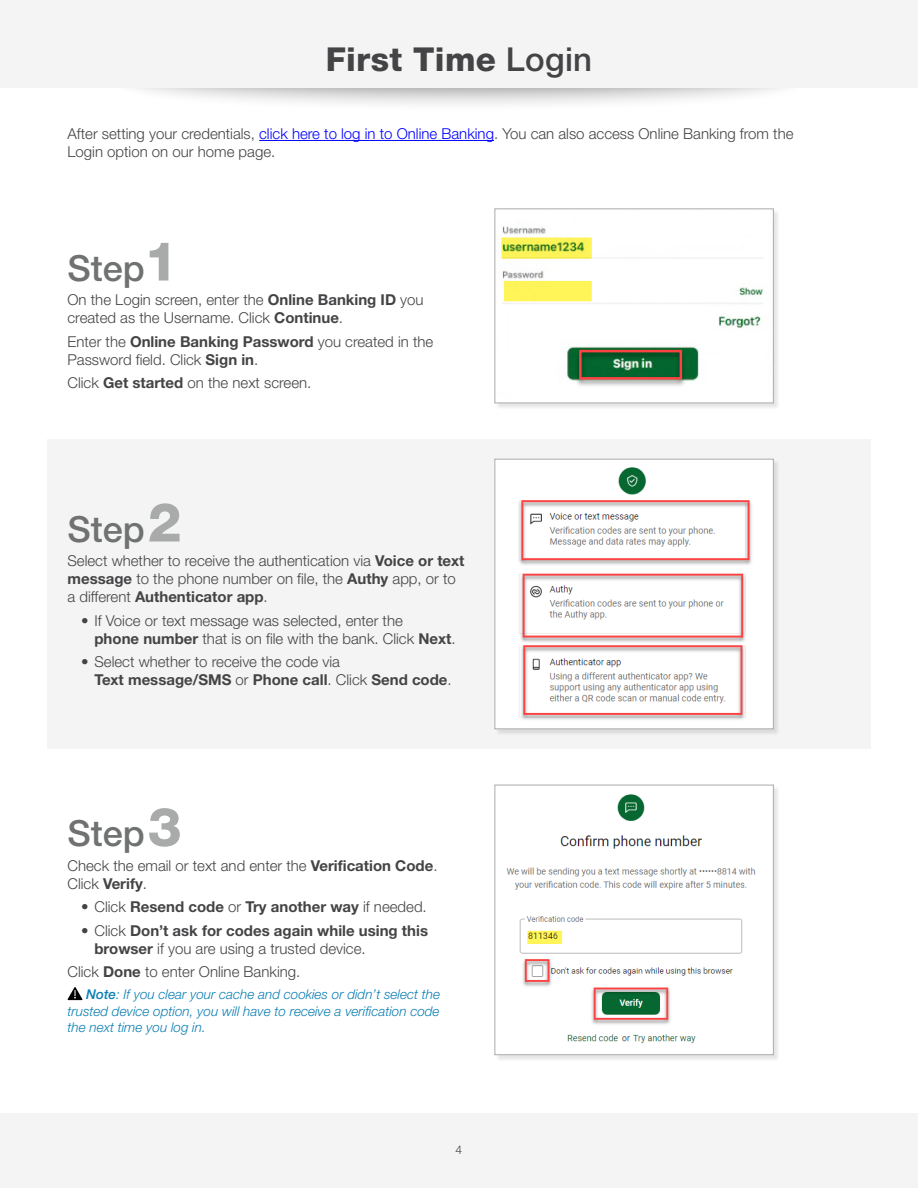
<style>
.page{position:relative;width:918px;height:1188px;background:#fff}
.page>*{position:absolute;margin:0;border:0;box-sizing:border-box;transform-origin:0 0}
.t1{font:500 36px "Helvetica Neue LT Std";color:#707272}
.t2{font:800 33px "Helvetica Neue LT Std";letter-spacing:.01em;color:#444446}
.t3{font:300 15px/18px "Helvetica Neue LT Std";color:#444446}
.t4{font:700 15px/18px "Helvetica Neue LT Std";color:#444446}
.t5{font:italic 300 13.5px/16.5px "Helvetica Neue LT Std";color:#0d7fb4;text-align:justify}
.t6{font:300 12px "Helvetica Neue LT Std";color:#444446}
.s1{font-weight:500}
.s2{color:#00f}
.s3{font-weight:800;font-size:54px;color:#a9aaaa}
.s4{font-weight:700}
.s5{font-weight:300}
</style>
<div class="page">
<div style="left:0;top:1113px;width:918px;height:75px;background:#f4f4f4"></div>
<div style="left:98px;top:6px;width:722px;height:107px;background:#000;opacity:.4"></div>
<div style="left:0;top:0;width:918px;height:88px;background:#f4f4f4"></div>
<div style="left:47px;top:439px;width:824px;height:310px;background:#f4f4f4"></div>
<hr style="left:259px;top:140px;width:235px;height:1px;background:#00f">
<div style="left:496px;top:786px;width:284px;height:276px;background:#000;opacity:.1"></div>
<img style="left:497px;top:787px;width:275px;height:266px">
<div style="left:495px;top:785px;width:279px;height:270px;border:1px solid #a9aaaa"></div>
<div style="left:496px;top:460px;width:284px;height:276px;background:#000;opacity:.1"></div>
<img style="left:497px;top:461px;width:275px;height:266px">
<div style="left:495px;top:459px;width:279px;height:270px;border:1px solid #a9aaaa"></div>
<svg style="left:68px;top:987px;width:15px;height:13px"></svg>
<div style="left:496px;top:209px;width:284px;height:201px;background:#000;opacity:.1"></div>
<img style="left:497px;top:211px;width:275px;height:190px">
<div style="left:495px;top:209px;width:279px;height:194px;border:1px solid #a9aaaa"></div>
<h2 class="t2" style="left:326px;top:39px;width:268px">First Time <span class="s1">Login</span></h2>
<p class="t3" style="left:68px;top:124px;width:728px">After setting your credentials, <span class="s2">click here to log in to Online Banking</span>. You can also access Online Banking from the<br>Login option on our home page.</p>
<h1 class="t1" style="left:68px;top:246px;width:112px">Step <span class="s3">1</span></h1>
<p class="t3" style="left:68px;top:291px;width:358px">On the Login screen, enter the <span class="s4">Online Banking ID</span> you created as the Username. Click <span class="s4">Continue</span>.</p>
<p class="t3" style="left:68px;top:332px;width:367px">Enter the <span class="s4">Online Banking Password</span> you created in the<br>Password field. Click <span class="s4">Sign in</span>.</p>
<p class="t3" style="left:68px;top:373px;width:243px">Click <span class="s4">Get started</span> on the next screen.</p>
<h1 class="t1" style="left:68px;top:507px;width:116px">Step <span class="s3">2</span></h1>
<p class="t3" style="left:68px;top:552px;width:399px">Select whether to receive the authentication via <span class="s4">Voice or text message</span> to the phone number on file, the <span class="s4">Authy</span> app, or to a different <span class="s4">Authenticator app</span>.</p>
<p class="t3" style="left:94px;top:611px;width:360px;text-indent:-14px">• If Voice or text message was selected, enter the<br><span class="s4">phone number</span> that is on file with the bank. Click <span class="s4">Next</span>.</p>
<p class="t3" style="left:94px;top:652px;width:356px;text-indent:-14px">• Select whether to receive the code via<br><span class="s4">Text message/SMS</span> or <span class="s4">Phone call</span>. Click <span class="s4">Send code</span>.</p>
<h1 class="t1" style="left:68px;top:812px;width:116px">Step <span class="s3">3</span></h1>
<p class="t3" style="left:68px;top:856px;width:369px">Check the email or text and enter the <span class="s4">Verification Code</span>.<br>Click <span class="s4">Verify</span>.</p>
<p class="t4" style="left:81px;top:898px;width:344px"><span class="s5">• Click</span> Resend code <span class="s5">or</span> Try another way <span class="s5">if needed.</span></p>
<p class="t4" style="left:94px;top:921px;width:335px;text-indent:-14px"><span class="s5">• Click</span> Don’t ask for codes again while using this browser <span class="s5">if you are using a trusted device.</span></p>
<p class="t3" style="left:68px;top:963px;width:231px">Click <span class="s4">Done</span> to enter Online Banking.</p>
<p class="t5" style="left:68px;top:986px;width:374px;text-indent:19px"><span class="s1">Note</span>: If you clear your cache and cookies or didn’t select the trusted device option, you will have to receive a verification code the next time you log in.</p>
<p class="t6" style="left:456px;top:1142px;width:8px">4</p>
</div>
